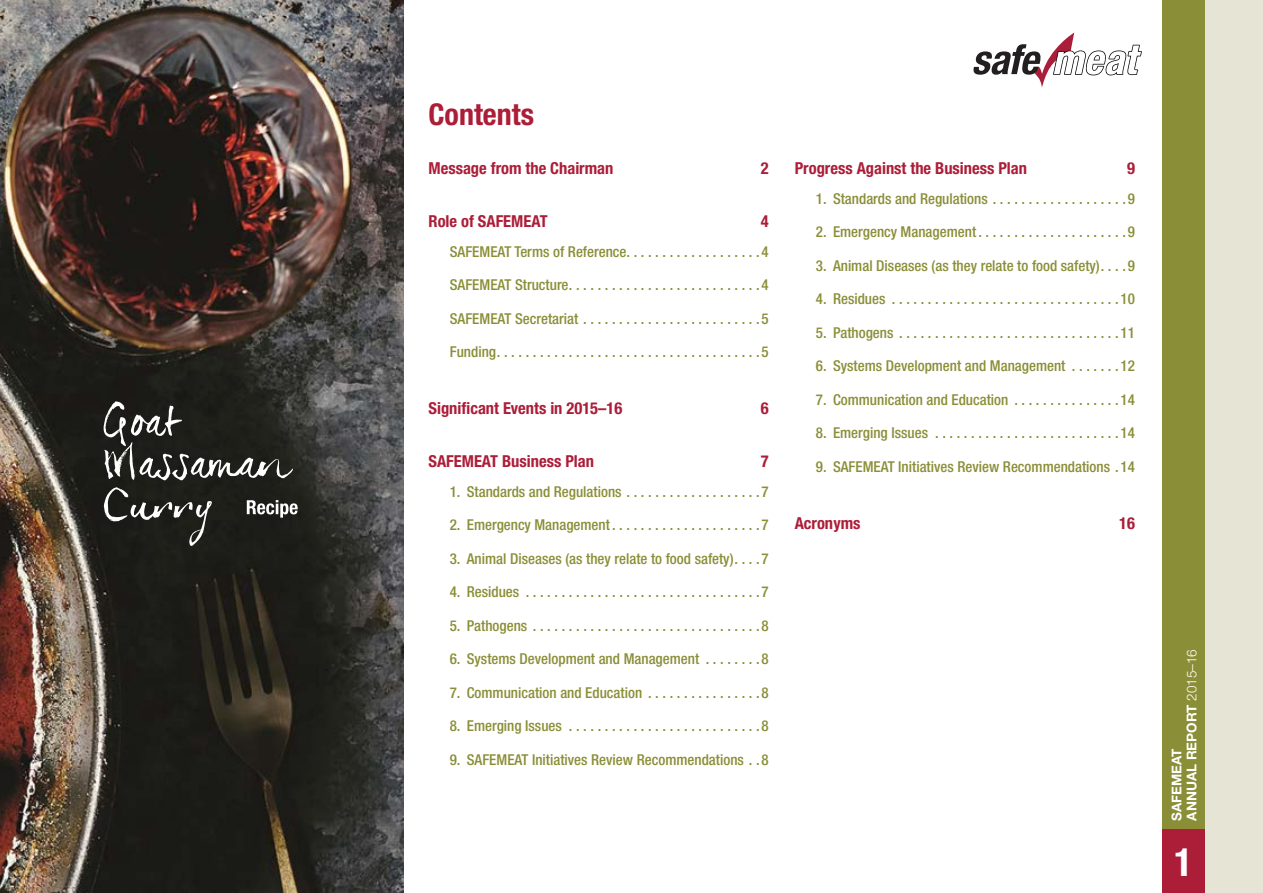
<style>
.page{position:relative;width:1263px;height:893px;background:#fff}
.page>*{position:absolute;margin:0;border:0;box-sizing:border-box;transform-origin:0 0}
.t1{font:700 condensed 39px "Helvetica Neue";color:#fff}
.t2{font:700 condensed 30px "Helvetica Neue";color:#ac1d38}
.t3{font:700 condensed 16.5px "Helvetica Neue";color:#ac1d38}
.t4{font:500 condensed 15px "Helvetica Neue";color:#8a8e36}
.t5{font:700 13.5px/15px "Helvetica Neue";color:#fff}
.s1{font-weight:300}
</style>
<div class="page">
<img style="left:0;top:0;width:404px;height:893px">
<svg style="left:104px;top:487px;width:194px;height:59px"></svg>
<svg style="left:104px;top:401px;width:189px;height:79px"></svg>
<svg style="left:973px;top:33px;width:169px;height:54px"></svg>
<div style="left:1162px;top:0;width:101px;height:893px;background:#e6e4d4"></div>
<div style="left:1162px;top:829px;width:43px;height:64px;background:#ac1d38"></div>
<div style="left:1162px;top:0;width:43px;height:829px;background:#8a8e36"></div>
<h2 class="t2" style="left:428px;top:96px;width:107px">Contents</h2>
<p class="t3" style="left:428px;top:159px;width:186px">Message from the Chairman</p>
<p class="t3" style="left:761px;top:159px;width:9px">2</p>
<p class="t3" style="left:428px;top:212px;width:121px">Role of SAFEMEAT</p>
<p class="t3" style="left:761px;top:212px;width:9px">4</p>
<p class="t4" style="left:450px;top:242px;width:320px">SAFEMEAT Terms of Reference . . . . . . . . . . . . . . . . . . 4</p>
<p class="t4" style="left:450px;top:276px;width:320px">SAFEMEAT Structure . . . . . . . . . . . . . . . . . . . . . . . . . . 4</p>
<p class="t4" style="left:450px;top:309px;width:320px">SAFEMEAT Secretariat . . . . . . . . . . . . . . . . . . . . . . . . 5</p>
<p class="t4" style="left:450px;top:343px;width:320px">Funding . . . . . . . . . . . . . . . . . . . . . . . . . . . . . . . . . . . . 5</p>
<p class="t3" style="left:428px;top:399px;width:195px">Significant Events in 2015–16</p>
<p class="t3" style="left:761px;top:399px;width:9px">6</p>
<p class="t3" style="left:428px;top:452px;width:167px">SAFEMEAT Business Plan</p>
<p class="t3" style="left:761px;top:452px;width:9px">7</p>
<p class="t4" style="left:450px;top:482px;width:320px">1. Standards and Regulations . . . . . . . . . . . . . . . . . . 7</p>
<p class="t4" style="left:450px;top:516px;width:320px">2. Emergency Management . . . . . . . . . . . . . . . . . . . . 7</p>
<p class="t4" style="left:450px;top:549px;width:320px">3. Animal Diseases (as they relate to food safety) . . . 7</p>
<p class="t4" style="left:450px;top:583px;width:320px">4. Residues . . . . . . . . . . . . . . . . . . . . . . . . . . . . . . . . 7</p>
<p class="t4" style="left:450px;top:616px;width:320px">5. Pathogens . . . . . . . . . . . . . . . . . . . . . . . . . . . . . . . 8</p>
<p class="t4" style="left:450px;top:650px;width:320px">6. Systems Development and Management . . . . . . . 8</p>
<p class="t4" style="left:450px;top:683px;width:320px">7. Communication and Education . . . . . . . . . . . . . . . 8</p>
<p class="t4" style="left:450px;top:717px;width:320px">8. Emerging Issues . . . . . . . . . . . . . . . . . . . . . . . . . . 8</p>
<p class="t4" style="left:450px;top:751px;width:320px">9. SAFEMEAT Initiatives Review Recommendations . 8</p>
<p class="t3" style="left:795px;top:159px;width:234px">Progress Against the Business Plan</p>
<p class="t3" style="left:1127px;top:159px;width:9px">9</p>
<p class="t4" style="left:816px;top:189px;width:320px">1. Standards and Regulations . . . . . . . . . . . . . . . . . . 9</p>
<p class="t4" style="left:816px;top:223px;width:320px">2. Emergency Management . . . . . . . . . . . . . . . . . . . . 9</p>
<p class="t4" style="left:816px;top:256px;width:320px">3. Animal Diseases (as they relate to food safety) . . . 9</p>
<p class="t4" style="left:816px;top:290px;width:320px">4. Residues . . . . . . . . . . . . . . . . . . . . . . . . . . . . . . . 10</p>
<p class="t4" style="left:816px;top:323px;width:320px">5. Pathogens . . . . . . . . . . . . . . . . . . . . . . . . . . . . . . 11</p>
<p class="t4" style="left:816px;top:357px;width:320px">6. Systems Development and Management . . . . . . 12</p>
<p class="t4" style="left:816px;top:390px;width:320px">7. Communication and Education . . . . . . . . . . . . . . 14</p>
<p class="t4" style="left:816px;top:424px;width:320px">8. Emerging Issues . . . . . . . . . . . . . . . . . . . . . . . . . 14</p>
<p class="t4" style="left:816px;top:457px;width:320px">9. SAFEMEAT Initiatives Review Recommendations . 14</p>
<p class="t3" style="left:795px;top:513px;width:67px">Acronyms</p>
<p class="t3" style="left:1119px;top:513px;width:17px">16</p>
<p class="t5" style="left:1169px;top:821px;width:173px;rotate:-90deg">SAFEMEAT<br>ANNUAL REPORT <span class="s1">2015–16</span></p>
<h1 class="t1" style="left:1174px;top:839px;width:20px">1</h1>
</div>
